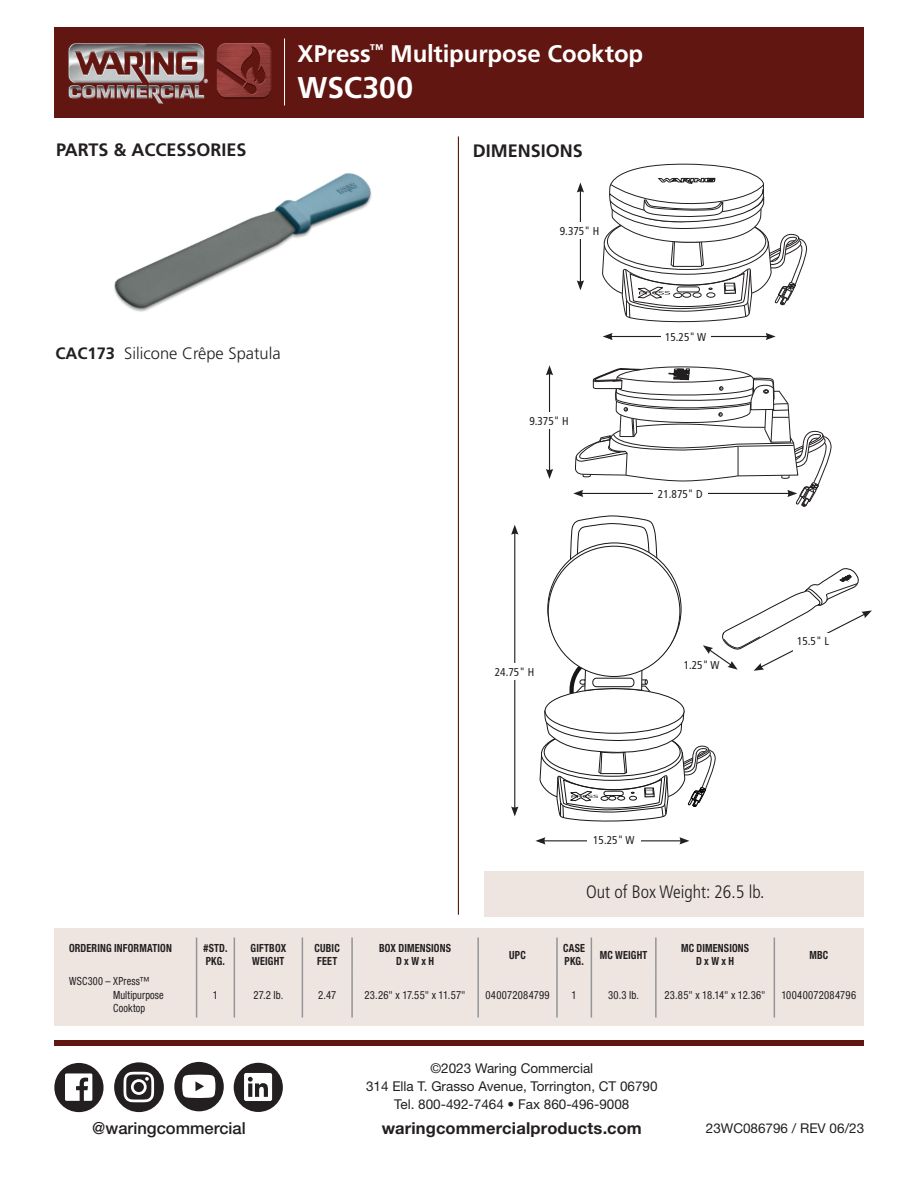
<style>
.page{position:relative;width:918px;height:1188px;background:#fff}
.page>*{position:absolute;margin:0;border:0;box-sizing:border-box;transform-origin:0 0}
.item_name{font:700 30px "Frutiger LT Std";letter-spacing:.005em;color:#fff}
.item_name-2{font:700 24px "Frutiger LT Std";letter-spacing:-.005em;color:#fff}
.bullets{font:700 18px "Frutiger LT Std";color:#231f20}
.t1{font:300 condensed 18px "Frutiger LT Std";color:#231f20}
.back_www_0516{font:700 16.5px "Helvetica Neue LT Std";letter-spacing:.01em;color:#231f20}
.bullets-2{font:300 16.5px "Frutiger LT Std";color:#231f20}
.t2{font:500 16.5px "Helvetica Neue LT Std";color:#231f20}
.back_address_job__05{font:13.5px "Helvetica Neue LT Std";color:#231f20}
.t3{font:condensed 11.4px "Frutiger LT Std";color:#231f20}
.back_box_headline_05{font:700 condensed 11.25px "Helvetica Neue LT Std";letter-spacing:.015em;color:#231f20;scale:.9 1}
.back_box_copy_0516{font:condensed 11.25px "Helvetica Neue LT Std";letter-spacing:.02em;color:#231f20;scale:.95 1}
.back_box_copy_0516-2{font:condensed 11.25px/13.5px "Helvetica Neue LT Std";letter-spacing:.02em;color:#231f20;scale:.91 1}
.back_box_copy_0516-3{font:condensed 11.25px "Helvetica Neue LT Std";letter-spacing:-.005em;color:#231f20;scale:.95 1}
.s1{font-weight:700}
</style>
<div class="page">
<div style="left:54px;top:27px;width:810px;height:91px;background:#621612"></div>
<div style="left:54px;top:1040px;width:810px;height:5px;background:#621612"></div>
<div style="left:54px;top:929px;width:810px;height:97px;background:#eee5e1"></div>
<div style="left:485px;top:872px;width:379px;height:45px;background:#eee5e1"></div>
<svg style="left:602px;top:163px;width:206px;height:160px"></svg>
<hr style="left:284px;top:38px;width:1px;height:67px;background:#fff">
<hr style="left:196px;top:938px;width:1px;height:34px;background:#939598">
<hr style="left:234px;top:938px;width:1px;height:34px;background:#939598">
<hr style="left:302px;top:938px;width:1px;height:34px;background:#939598">
<hr style="left:351px;top:938px;width:2px;height:34px;background:#939598">
<hr style="left:477px;top:938px;width:2px;height:34px;background:#939598">
<hr style="left:556px;top:938px;width:2px;height:34px;background:#939598">
<hr style="left:591px;top:938px;width:1px;height:34px;background:#939598">
<hr style="left:655px;top:938px;width:2px;height:34px;background:#939598">
<hr style="left:196px;top:972px;width:1px;height:46px;background:#939598">
<hr style="left:234px;top:972px;width:1px;height:46px;background:#939598">
<hr style="left:302px;top:972px;width:1px;height:46px;background:#939598">
<hr style="left:351px;top:972px;width:2px;height:46px;background:#939598">
<hr style="left:477px;top:972px;width:2px;height:46px;background:#939598">
<hr style="left:556px;top:972px;width:2px;height:46px;background:#939598">
<hr style="left:591px;top:972px;width:1px;height:46px;background:#939598">
<hr style="left:655px;top:972px;width:2px;height:46px;background:#939598">
<hr style="left:774px;top:938px;width:1px;height:34px;background:#939598">
<hr style="left:774px;top:972px;width:1px;height:46px;background:#939598">
<hr style="left:458px;top:136px;width:1px;height:779px;background:#621612">
<hr style="left:514px;top:532px;width:1px;height:277px;background:#231f20">
<svg style="left:511px;top:806px;width:7px;height:10px"></svg>
<svg style="left:511px;top:525px;width:7px;height:10px"></svg>
<hr style="left:610px;top:336px;width:158px;height:1px;background:#231f20">
<svg style="left:603px;top:333px;width:10px;height:7px"></svg>
<svg style="left:766px;top:333px;width:10px;height:7px"></svg>
<div style="left:661px;top:332px;width:49px;height:17px;background:#fff"></div>
<hr style="left:580px;top:190px;width:1px;height:93px;background:#231f20">
<svg style="left:577px;top:280px;width:7px;height:10px"></svg>
<svg style="left:577px;top:183px;width:7px;height:10px"></svg>
<div style="left:559px;top:222px;width:41px;height:17px;background:#fff"></div>
<div style="left:486px;top:663px;width:57px;height:17px;background:#fff"></div>
<svg style="left:536px;top:709px;width:180px;height:136px"></svg>
<div style="left:587px;top:836px;width:53px;height:14px;background:#fff"></div>
<img style="left:114px;top:105px;width:258px;height:207px">
<hr style="left:549px;top:373px;width:1px;height:98px;background:#231f20">
<svg style="left:546px;top:469px;width:7px;height:10px"></svg>
<svg style="left:546px;top:365px;width:7px;height:10px"></svg>
<div style="left:521px;top:412px;width:56px;height:17px;background:#fff"></div>
<svg style="left:567px;top:366px;width:305px;height:336px"></svg>
<div style="left:234px;top:1063px;width:49px;height:49px;background:#231f20;border-radius:50%"></div>
<svg style="left:244px;top:1073px;width:28px;height:28px"></svg>
<div style="left:174px;top:1062px;width:50px;height:49px;background:#231f20;border-radius:50%"></div>
<svg style="left:182px;top:1075px;width:33px;height:23px"></svg>
<div style="left:114px;top:1062px;width:50px;height:50px;background:#231f20;border-radius:50%"></div>
<svg style="left:124px;top:1072px;width:30px;height:30px"></svg>
<div style="left:54px;top:1063px;width:50px;height:49px;background:#231f20;border-radius:50%"></div>
<svg style="left:65px;top:1073px;width:27px;height:28px"></svg>
<img style="left:68px;top:43px;width:144px;height:64px">
<img style="left:216px;top:43px;width:56px;height:56px">
<p class="bullets" style="left:56px;top:139px;width:192px">PARTS &amp; ACCESSORIES</p>
<p class="item_name-2" style="left:298px;top:39px;width:347px">XPress<sup>™</sup> Multipurpose Cooktop</p>
<p class="item_name" style="left:298px;top:70px;width:117px">WSC300</p>
<p class="bullets" style="left:473px;top:140px;width:112px">DIMENSIONS</p>
<p class="t3" style="left:560px;top:225px;width:41px">9.375" H</p>
<p class="bullets-2" style="left:56px;top:344px;width:227px"><span class="s1">CAC173</span> Silicone Crêpe Spatula</p>
<p class="t3" style="left:529px;top:414px;width:41px">9.375" H</p>
<p class="t3" style="left:665px;top:330px;width:43px">15.25" W</p>
<p class="t3" style="left:658px;top:487px;width:46px">21.875" D</p>
<p class="t3" style="left:495px;top:665px;width:41px">24.75" H</p>
<p class="t3" style="left:684px;top:658px;width:37px">1.25" W</p>
<p class="t3" style="left:797px;top:635px;width:34px">15.5" L</p>
<p class="back_box_headline_05" style="left:69px;top:941px;width:116px">ORDERING INFORMATION</p>
<p class="back_box_headline_05" style="left:203px;top:941px;width:28px">#STD.</p>
<p class="back_box_headline_05" style="left:206px;top:955px;width:23px">PKG.</p>
<p class="back_box_headline_05" style="left:251px;top:941px;width:41px">GIFTBOX</p>
<p class="back_box_headline_05" style="left:252px;top:955px;width:37px">WEIGHT</p>
<p class="back_box_headline_05" style="left:315px;top:941px;width:29px">CUBIC</p>
<p class="back_box_headline_05" style="left:317px;top:955px;width:24px">FEET</p>
<p class="back_box_headline_05" style="left:379px;top:941px;width:81px">BOX DIMENSIONS</p>
<p class="back_box_headline_05" style="left:396px;top:955px;width:44px">D x W x H</p>
<p class="back_box_headline_05" style="left:509px;top:948px;width:20px">UPC</p>
<p class="t3" style="left:593px;top:834px;width:43px">15.25" W</p>
<p class="t1" style="left:586px;top:882px;width:180px">Out of Box Weight: 26.5 lb.</p>
<p class="back_box_headline_05" style="left:563px;top:941px;width:26px">CASE</p>
<p class="back_box_headline_05" style="left:565px;top:955px;width:23px">PKG.</p>
<p class="back_box_headline_05" style="left:600px;top:948px;width:55px">MC WEIGHT</p>
<p class="back_box_headline_05" style="left:681px;top:941px;width:77px">MC DIMENSIONS</p>
<p class="back_box_headline_05" style="left:696px;top:955px;width:44px">D x W x H</p>
<p class="back_box_headline_05" style="left:809px;top:948px;width:22px">MBC</p>
<p class="back_box_copy_0516-2" style="left:113px;top:975px;width:57px;text-indent:-44px">WSC300 – XPress™<br>Multipurpose<br>Cooktop</p>
<p class="back_box_copy_0516" style="left:213px;top:988px;width:7px">1</p>
<p class="back_box_copy_0516" style="left:253px;top:988px;width:33px">27.2 lb.</p>
<p class="back_box_copy_0516" style="left:318px;top:988px;width:21px">2.47</p>
<p class="back_box_copy_0516" style="left:365px;top:988px;width:108px">23.26" x 17.55" x 11.57"</p>
<p class="back_box_copy_0516" style="left:485px;top:988px;width:69px">040072084799</p>
<p class="back_box_copy_0516" style="left:572px;top:988px;width:7px">1</p>
<p class="back_box_copy_0516" style="left:608px;top:988px;width:34px">30.3 lb.</p>
<p class="back_box_copy_0516-3" style="left:665px;top:988px;width:108px">23.85" x 18.14" x 12.36"</p>
<p class="back_box_copy_0516" style="left:781px;top:988px;width:80px">10040072084796</p>
<p class="back_address_job__05" style="left:430px;top:1060px;width:164px">©2023 Waring Commercial</p>
<p class="back_address_job__05" style="left:366px;top:1078px;width:293px">314 Ella T. Grasso Avenue, Torrington, CT 06790</p>
<p class="back_address_job__05" style="left:394px;top:1096px;width:237px">Tel. 800-492-7464 • Fax 860-496-9008</p>
<p class="t2" style="left:92px;top:1119px;width:155px">@waringcommercial</p>
<p class="back_www_0516" style="left:382px;top:1118px;width:262px">waringcommercialproducts.com</p>
<p class="back_address_job__05" style="left:706px;top:1120px;width:160px">23WC086796 / REV 06/23</p>
</div>
